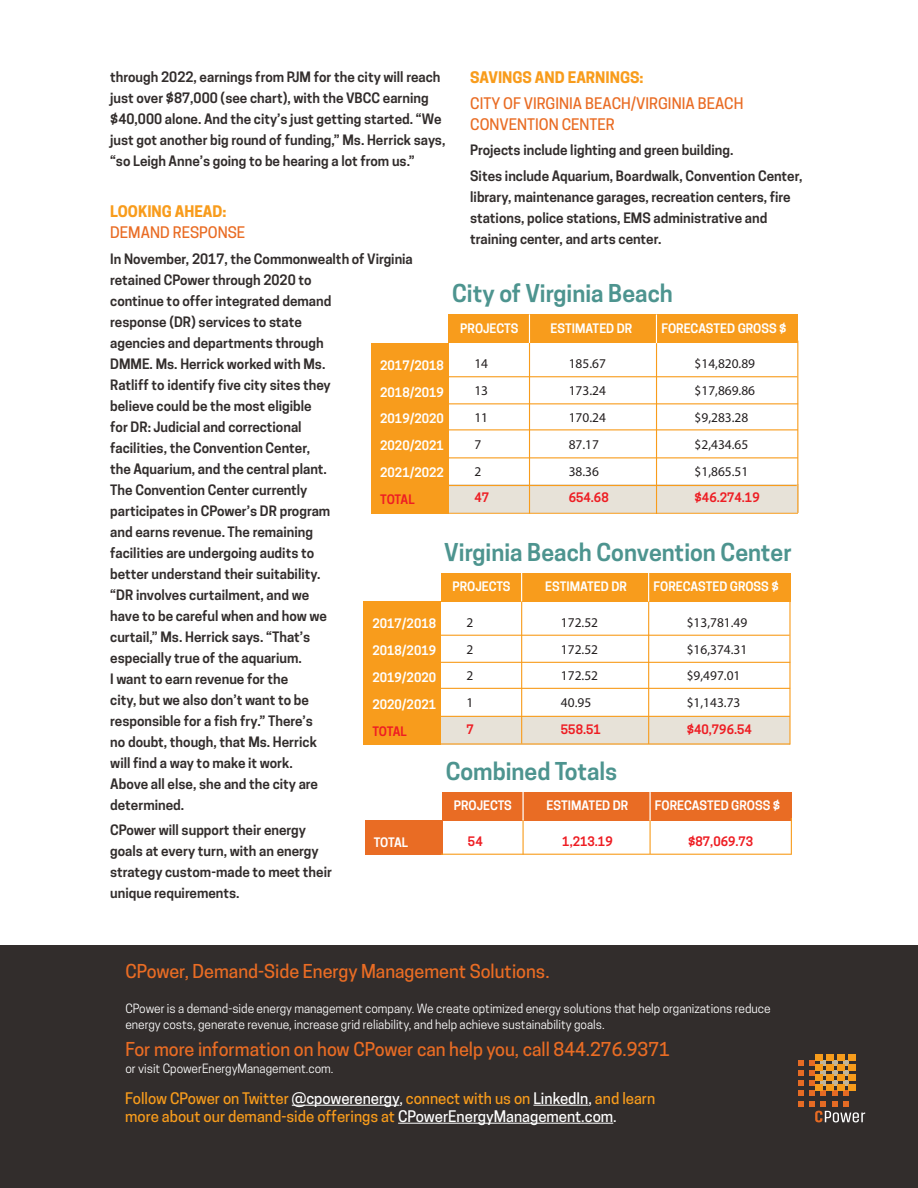
<style>
.page{position:relative;width:918px;height:1188px;background:#fff}
.page>*{position:absolute;margin:0;border:0;box-sizing:border-box;transform-origin:0 0}
.t1{font:600 23.1px "Cooper Hewitt";color:#4d948f}
.t2{font:500 18px "Cooper Hewitt";color:#e96c24}
.t3{font:500 15px/18px "Cooper Hewitt";color:#f89c1c}
.t4{font:500 15px/21px "Cooper Hewitt";color:#e96c24}
.t5{font:700 15px "Cooper Hewitt";color:#f89c1c}
.t6{font:600 13.5px/21px "Cooper Hewitt";color:#322d2c}
.t7{font:13.35px/26.8px "Myriad Pro";color:#231f20}
.t8{font:600 12.3px/26.8px "Cooper Hewitt";color:#fff;text-align:justify}
.t9{font:600 12.3px "Cooper Hewitt";color:#ee1d23}
.t10{font:12px/16.5px "Cooper Hewitt";color:#fff}
.s1{color:#fff}
</style>
<div class="page">
<hr style="left:448px;top:513px;width:350px;height:1px;background:#f89c1c">
<div style="left:441px;top:485px;width:357px;height:28px;background:#e7e2d8"></div>
<div style="left:372px;top:343px;width:77px;height:170px;background:#f89c1c"></div>
<div style="left:448px;top:315px;width:350px;height:28px;background:#f89c1c"></div>
<hr style="left:447px;top:376px;width:350px;height:1px;background:#f89c1c">
<hr style="left:448px;top:403px;width:350px;height:1px;background:#f89c1c">
<hr style="left:448px;top:429px;width:350px;height:1px;background:#f89c1c">
<hr style="left:448px;top:457px;width:350px;height:1px;background:#f89c1c">
<hr style="left:447px;top:485px;width:350px;height:1px;background:#f89c1c">
<hr style="left:529px;top:341px;width:1px;height:173px;background:#f89c1c">
<hr style="left:656px;top:342px;width:1px;height:172px;background:#f89c1c">
<hr style="left:797px;top:341px;width:1px;height:172px;background:#f89c1c">
<svg style="left:529px;top:314px;width:1px;height:29px"></svg>
<svg style="left:656px;top:315px;width:1px;height:28px"></svg>
<div style="left:433px;top:716px;width:357px;height:28px;background:#e7e2d8"></div>
<div style="left:364px;top:601px;width:77px;height:144px;background:#f89c1c"></div>
<div style="left:441px;top:573px;width:350px;height:29px;background:#f89c1c"></div>
<hr style="left:440px;top:635px;width:350px;height:1px;background:#f89c1c">
<hr style="left:440px;top:662px;width:350px;height:1px;background:#f89c1c">
<hr style="left:440px;top:688px;width:350px;height:1px;background:#f89c1c">
<hr style="left:440px;top:716px;width:350px;height:1px;background:#f89c1c">
<hr style="left:439px;top:743px;width:351px;height:2px;background:#f89c1c">
<hr style="left:521px;top:600px;width:1px;height:144px;background:#f89c1c">
<hr style="left:648px;top:600px;width:1px;height:144px;background:#f89c1c">
<hr style="left:789px;top:599px;width:2px;height:146px;background:#f89c1c">
<svg style="left:521px;top:573px;width:1px;height:28px"></svg>
<svg style="left:648px;top:573px;width:1px;height:29px"></svg>
<div style="left:365px;top:820px;width:77px;height:34px;background:#e96c24"></div>
<div style="left:442px;top:792px;width:350px;height:29px;background:#e96c24"></div>
<hr style="left:441px;top:854px;width:350px;height:1px;background:#f89c1c">
<hr style="left:523px;top:819px;width:1px;height:36px;background:#f89c1c">
<hr style="left:650px;top:819px;width:1px;height:35px;background:#f89c1c">
<hr style="left:791px;top:818px;width:1px;height:37px;background:#f89c1c">
<hr style="left:522px;top:792px;width:2px;height:28px;background:#fff">
<hr style="left:649px;top:792px;width:2px;height:29px;background:#fff">
<div style="left:0;top:945px;width:918px;height:243px;background:#322d2c"></div>
<svg style="left:821px;top:1060px;width:5px;height:5px"></svg>
<svg style="left:832px;top:1060px;width:5px;height:5px"></svg>
<svg style="left:843px;top:1060px;width:6px;height:5px"></svg>
<svg style="left:798px;top:1060px;width:17px;height:5px"></svg>
<svg style="left:798px;top:1071px;width:67px;height:51px;background:#684c3a"></svg>
<div style="left:815px;top:1054px;width:7px;height:6px;background:#f79c1c"></div>
<div style="left:815px;top:1064px;width:7px;height:7px;background:#f79c1c"></div>
<div style="left:815px;top:1074px;width:7px;height:7px;background:#f79c1c"></div>
<div style="left:826px;top:1054px;width:7px;height:6px;background:#f79c1c"></div>
<div style="left:826px;top:1064px;width:7px;height:7px;background:#f79c1c"></div>
<div style="left:826px;top:1074px;width:7px;height:7px;background:#f79c1c"></div>
<div style="left:826px;top:1085px;width:7px;height:6px;background:#f79c1c"></div>
<div style="left:815px;top:1085px;width:7px;height:6px;background:#f79c1c"></div>
<div style="left:837px;top:1054px;width:7px;height:6px;background:#f79c1c"></div>
<div style="left:837px;top:1064px;width:7px;height:7px;background:#f79c1c"></div>
<div style="left:837px;top:1074px;width:7px;height:7px;background:#f79c1c"></div>
<div style="left:837px;top:1085px;width:7px;height:6px;background:#f79c1c"></div>
<div style="left:849px;top:1054px;width:7px;height:6px;background:#f79c1c"></div>
<div style="left:849px;top:1064px;width:7px;height:7px;background:#f79c1c"></div>
<div style="left:849px;top:1074px;width:7px;height:7px;background:#f79c1c"></div>
<div style="left:849px;top:1085px;width:7px;height:6px;background:#f79c1c"></div>
<hr style="left:292px;top:1105px;width:107px;height:1px;background:#fff">
<hr style="left:533px;top:1105px;width:55px;height:1px;background:#fff">
<hr style="left:398px;top:1123px;width:215px;height:1px;background:#fff">
<p class="t6" style="left:110px;top:67px;width:337px">through 2022, earnings from PJM for the city will reach just over $87,000 (see chart), with the VBCC earning $40,000 alone. And the city’s just getting started. “We just got another big round of funding,” Ms. Herrick says, “so Leigh Anne’s going to be hearing a lot from us.”</p>
<p class="t5" style="left:110px;top:203px;width:118px">LOOKING AHEAD:</p>
<p class="t4" style="left:110px;top:222px;width:136px">DEMAND RESPONSE</p>
<p class="t6" style="left:110px;top:248px;width:304px">In November, 2017, the Commonwealth of Virginia retained CPower through 2020 to<br>continue to offer integrated demand<br>response (DR) services to state<br>agencies and departments through<br>DMME. Ms. Herrick worked with Ms.<br>Ratliff to identify five city sites they<br>believe could be the most eligible<br>for DR: Judicial and correctional<br>facilities, the Convention Center,<br>the Aquarium, and the central plant.<br>The Convention Center currently<br>participates in CPower’s DR program<br>and earns revenue. The remaining<br>facilities are undergoing audits to<br>better understand their suitability.<br>“DR involves curtailment, and we<br>have to be careful when and how we<br>curtail,” Ms. Herrick says. “That’s<br>especially true of the aquarium.<br>I want to earn revenue for the<br>city, but we also don’t want to be<br>responsible for a fish fry.” There’s<br>no doubt, though, that Ms. Herrick<br>will find a way to make it work.<br>Above all else, she and the city are<br>determined.</p>
<p class="t6" style="left:110px;top:820px;width:223px">CPower will support their energy goals at every turn, with an energy strategy custom-made to meet their unique requirements.</p>
<p class="t5" style="left:470px;top:69px;width:175px">SAVINGS AND EARNINGS:</p>
<p class="t4" style="left:470px;top:93px;width:275px">CITY OF VIRGINIA BEACH/VIRGINIA BEACH<br>CONVENTION CENTER</p>
<p class="t6" style="left:470px;top:137px;width:334px;line-height:25.5px">Projects include lighting and green building.<br>Sites include Aquarium, Boardwalk, Convention Center,</p>
<p class="t6" style="left:470px;top:186px;width:322px">library, maintenance garages, recreation centers, fire stations, police stations, EMS administrative and training center, and arts center.</p>
<p class="t7" style="left:368px;top:114px;width:119px">City of Virginia Beach</p>
<p class="t7" style="left:364px;top:128px;width:119px">City of Virginia Beach</p>
<p class="t7" style="left:489px;top:179px;width:39px">185.67</p>
<p class="t7" style="left:525px;top:209px;width:62px">$14,820.89</p>
<h1 class="t1" style="left:452px;top:280px;width:222px">City of Virginia Beach</h1>
<h1 class="t1" style="left:448px;top:294px;width:222px">City of Virginia Beach</h1>
<p class="t8" style="left:460px;top:315px;width:60px">PROJECTS</p>
<p class="t8" style="left:551px;top:315px;width:83px">ESTIMATED DR</p>
<p class="t8" style="left:661px;top:315px;width:127px">FORECASTED GROSS $</p>
<p class="t7" style="left:474px;top:350px;width:15px">14<br>13<br>11<br>7<br>2</p>
<p class="t9" style="left:474px;top:490px;width:16px">47</p>
<p class="t7" style="left:695px;top:350px;width:62px">$14,820.89 $17,869.86 $9,283.28 $2,434.65 $1,865.51</p>
<p class="t9" style="left:695px;top:490px;width:67px">$46.274.19</p>
<p class="t7" style="left:569px;top:350px;width:39px">185.67<br>173.24<br>170.24<br>87.17<br>38.36</p>
<p class="t9" style="left:569px;top:490px;width:41px">654.68</p>
<p class="t8" style="left:380px;top:352px;width:65px">2017/2018<br>2018/2019<br>2019/2020<br>2020/2021<br>2021/2022</p>
<p class="t9" style="left:380px;top:492px;width:36px">TOTAL</p>
<h1 class="t1" style="left:444px;top:538px;width:349px">Virginia Beach Convention Center</h1>
<p class="t8" style="left:452px;top:573px;width:60px">PROJECTS</p>
<p class="t8" style="left:545px;top:573px;width:83px">ESTIMATED DR</p>
<p class="t8" style="left:654px;top:573px;width:127px">FORECASTED GROSS $</p>
<p class="t7" style="left:467px;top:609px;width:8px;text-align:justify">2<br>2<br>2<br>1</p>
<p class="t9" style="left:467px;top:722px;width:9px">7</p>
<p class="t7" style="left:687px;top:609px;width:62px">$13,781.49 $16,374.31 $9,497.01 $1,143.73</p>
<p class="t9" style="left:687px;top:722px;width:67px">$40,796.54</p>
<p class="t7" style="left:561px;top:609px;width:39px;text-align:justify">172.52<br>172.52<br>172.52<br>40.95</p>
<p class="t9" style="left:561px;top:722px;width:41px">558.51</p>
<p class="t8" style="left:372px;top:610px;width:65px">2017/2018<br>2018/2019<br>2019/2020<br>2020/2021</p>
<p class="t9" style="left:372px;top:724px;width:36px">TOTAL</p>
<h1 class="t1" style="left:446px;top:757px;width:173px">Combined Totals</h1>
<p class="t8" style="left:454px;top:792px;width:60px">PROJECTS</p>
<p class="t8" style="left:547px;top:792px;width:83px">ESTIMATED DR</p>
<p class="t8" style="left:655px;top:792px;width:127px">FORECASTED GROSS $</p>
<p class="t9" style="left:468px;top:834px;width:16px">54</p>
<p class="t9" style="left:562px;top:834px;width:52px">1,213.19</p>
<p class="t9" style="left:688px;top:834px;width:67px">$87,069.73</p>
<p class="t8" style="left:374px;top:829px;width:36px">TOTAL</p>
<h2 class="t2" style="left:125px;top:960px;width:426px">CPower, Demand-Side Energy Management Solutions.</h2>
<p class="t10" style="left:125px;top:1000px;width:647px">CPower is a demand-side energy management company. We create optimized energy solutions that help organizations reduce energy costs, generate revenue, increase grid reliability, and help achieve sustainability goals.</p>
<h2 class="t2" style="left:125px;top:1039px;width:546px">For more information on how CPower can help you, call 844.276.9371</h2>
<p class="t10" style="left:125px;top:1060px;width:210px">or visit CpowerEnergyManagement.com.</p>
<p class="t3" style="left:125px;top:1089px;width:532px">Follow CPower on Twitter <span class="s1">@cpowerenergy,</span> connect with us on <span class="s1">LinkedIn,</span> and learn more about our demand-side offerings at <span class="s1">CPowerEnergyManagement.com.</span></p>
</div>
